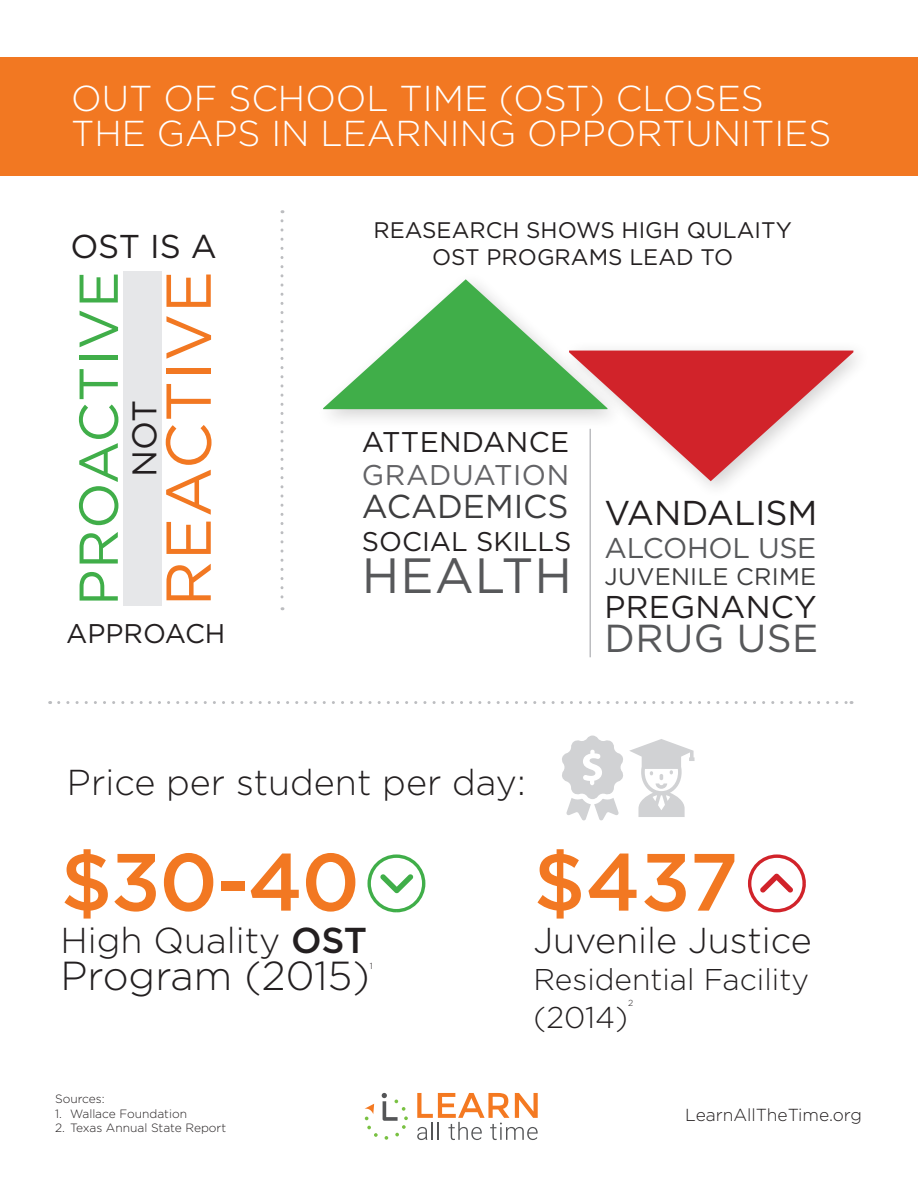
<style>
.page{position:relative;width:918px;height:1188px;background:#fff}
.page>*{position:absolute;margin:0;border:0;box-sizing:border-box;transform-origin:0 0}
.t1{font:500 81px "Gotham";letter-spacing:-.02em;color:#f27822}
.t2{font:63.3px "Gotham";letter-spacing:.01em;color:#f27822}
.t3{font:54.6px "Gotham";letter-spacing:.01em;color:#40ae49}
.t4{font:49.5px "Gotham";letter-spacing:.02em;color:#57585a}
.t5{font:300 40.5px "Gotham";color:#231f20}
.t6{font:39px "Gotham";letter-spacing:.01em;color:#57585a}
.t7{font:300 36px/34.5px "Gotham";color:#fff}
.t8{font:300 36px "Gotham";color:#231f20}
.t9{font:34.5px "Gotham";color:#231f20}
.t10{font:34.2px "Gotham";color:#231f20}
.t11{font:33px "Gotham";color:#3e3e3f}
.t12{font:33px "Gotham";color:#231f20}
.t13{font:31.5px "Gotham";letter-spacing:.01em;color:#231f20}
.t14{font:300 30px/37.5px "Gotham";color:#231f20}
.t15{font:28.5px/33px "Gotham";letter-spacing:.01em;color:#231f20}
.t16{font:28.5px "Gotham";letter-spacing:-.01em;color:#57585a}
.t17{font:27px "Gotham";color:#231f20}
.t18{font:24px "Gotham";letter-spacing:.01em;color:#3e3e3f}
.t19{font:22.5px "Gotham";color:#231f20}
.t20{font:300 17.4px "Gotham";color:#231f20}
.t21{font:300 12px "Gotham";color:#231f20}
.t22{font:300 8.7px "Gotham";color:#231f20}
.s1{color:#636366}
.s2{font-weight:500}
</style>
<div class="page">
<div style="left:0;top:58px;width:918px;height:118px;background:#f27822"></div>
<svg style="left:417px;top:1093px;width:121px;height:47px"></svg>
<svg style="left:365px;top:1093px;width:43px;height:47px"></svg>
<svg style="left:760px;top:873px;width:33px;height:20px"></svg>
<div style="left:748px;top:854px;width:58px;height:58px;border:3px solid #d1232a;border-radius:50%"></div>
<svg style="left:380px;top:874px;width:33px;height:19px"></svg>
<div style="left:367px;top:854px;width:58px;height:58px;border:3px solid #40ae49;border-radius:50%"></div>
<svg style="left:562px;top:736px;width:61px;height:85px"></svg>
<svg style="left:629px;top:739px;width:66px;height:78px"></svg>
<svg style="left:59px;top:701px;width:793px;height:3px"></svg>
<svg style="left:280px;top:221px;width:4px;height:389px"></svg>
<hr style="left:590px;top:429px;width:1px;height:228px;background:#bcbdc0">
<svg style="left:323px;top:279px;width:530px;height:202px"></svg>
<div style="left:123px;top:271px;width:38px;height:335px;background:#e6e7e9"></div>
<p class="t7" style="left:71px;top:80px;width:762px">OUT OF SCHOOL TIME (OST) CLOSES<br>THE GAPS IN LEARNING OPPORTUNITIES</p>
<p class="t12" style="left:70px;top:225px;width:148px">OST IS A</p>
<p class="t3" style="left:64px;top:606px;width:336px;rotate:-90deg">PROACTIVE</p>
<p class="t10" style="left:123px;top:477px;width:79px;rotate:-90deg">NOT</p>
<p class="t2" style="left:148px;top:607px;width:337px;rotate:-90deg">REACTIVE</p>
<p class="t17" style="left:66px;top:616px;width:161px">APPROACH</p>
<p class="t19" style="left:373px;top:216px;width:420px">REASEARCH SHOWS HIGH QULAITY</p>
<p class="t19" style="left:432px;top:243px;width:302px">OST PROGRAMS LEAD TO</p>
<p class="t15" style="left:362px;top:424px;width:209px">ATTENDANCE<br><span class="s1">GRADUATION</span></p>
<p class="t11" style="left:362px;top:485px;width:208px">ACADEMICS</p>
<p class="t17" style="left:362px;top:524px;width:211px">SOCIAL SKILLS</p>
<p class="t4" style="left:362px;top:543px;width:212px">HEALTH</p>
<p class="t9" style="left:604px;top:490px;width:215px">VANDALISM</p>
<p class="t16" style="left:604px;top:529px;width:213px">ALCOHOL USE</p>
<p class="t18" style="left:604px;top:561px;width:213px">JUVENILE CRIME</p>
<p class="t13" style="left:604px;top:586px;width:214px">PREGNANCY</p>
<p class="t6" style="left:604px;top:613px;width:215px">DRUG USE</p>
<p class="t8" style="left:67px;top:759px;width:460px">Price per student per day:</p>
<p class="t1" style="left:60px;top:829px;width:301px">$30-40</p>
<p class="t8" style="left:60px;top:917px;width:308px">High Quality <span class="s2">OST</span></p>
<p class="t5" style="left:60px;top:950px;width:311px">Program (2015)</p>
<p class="t22" style="left:370px;top:960px;width:4px">1</p>
<p class="t1" style="left:534px;top:829px;width:206px">$437</p>
<p class="t8" style="left:534px;top:917px;width:280px">Juvenile Justice</p>
<p class="t14" style="left:534px;top:960px;width:277px">Residential Facility (2014)</p>
<p class="t22" style="left:628px;top:998px;width:7px">2</p>
<p class="t21" style="left:55px;top:1091px;width:51px">Sources:</p>
<p class="t21" style="left:55px;top:1106px;width:134px">1. Wallace Foundation</p>
<p class="t21" style="left:55px;top:1120px;width:173px">2. Texas Annual State Report</p>
<p class="t20" style="left:685px;top:1104px;width:178px">LearnAllTheTime.org</p>
</div>
